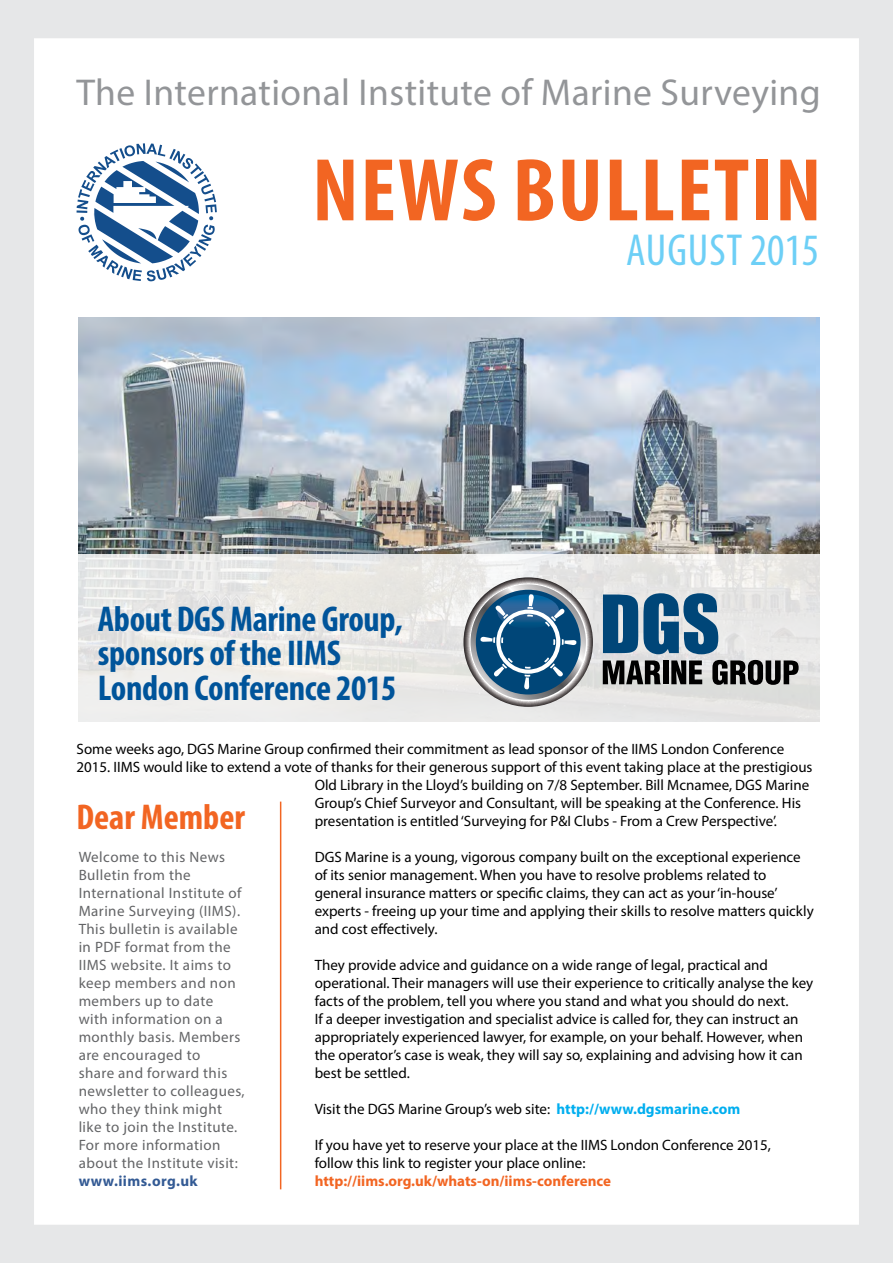
<style>
.page{position:relative;width:893px;height:1263px;background:#e6e7e8}
.page>*{position:absolute;margin:0;border:0;box-sizing:border-box;transform-origin:0 0}
.t1{font:700 condensed 90px "Myriad Pro";letter-spacing:.02em;color:#f26522}
.t2{font:condensed 45px "Myriad Pro";letter-spacing:.01em;color:#6dcff6}
.t3{font:37.5px "Myriad Pro";letter-spacing:.01em;color:#939598}
.t4{font:700 condensed 36px/34.5px "Myriad Pro";letter-spacing:-.01em;color:#00549a}
.t5{font:700 condensed 36px "Myriad Pro";color:#f26522}
.t6{font:15px/18px "Myriad Pro";color:#000}
.t7{font:15px/18px "Myriad Pro";letter-spacing:.03em;color:#636466}
.t8{font:700 15px "Myriad Pro";color:#f26522}
.t9{font:700 15px "Myriad Pro";letter-spacing:.03em;color:#335a94}
.s1{font-weight:700;color:#00aeef}
</style>
<div class="page">
<div style="left:34px;top:38px;width:825px;height:1187px;background:#fff"></div>
<img style="left:79px;top:318px;width:740px;height:236px">
<svg style="left:78px;top:554px;width:742px;height:168px;background:#e9e8e6"></svg>
<svg style="left:77px;top:143px;width:140px;height:138px"></svg>
<hr style="left:280px;top:801px;width:1px;height:388px;background:#f26522">
<svg style="left:603px;top:660px;width:58px;height:24px"></svg>
<div style="left:663px;top:660px;width:5px;height:24px;background:#000"></div>
<svg style="left:671px;top:660px;width:31px;height:24px"></svg>
<svg style="left:712px;top:660px;width:87px;height:25px;background:#565656"></svg>
<svg style="left:603px;top:593px;width:115px;height:61px;background:#407296"></svg>
<svg style="left:463px;top:577px;width:130px;height:130px;background:#728fa5"></svg>
<h3 class="t3" style="left:77px;top:69px;width:746px">The International Institute of Marine Surveying</h3>
<h1 class="t1" style="left:312px;top:134px;width:470px">News Bulletin</h1>
<h3 class="t4" style="left:98px;top:601px;width:306px">About DGS Marine Group, sponsors of the IIMS<br>London Conference 2015</h3>
<h2 class="t2" style="left:626px;top:223px;width:195px">AUGUST 2015</h2>
<p class="t6" style="left:77px;top:740px;width:709px">Some weeks ago, DGS Marine Group confirmed their commitment as lead sponsor of the IIMS London Conference</p>
<p class="t6" style="left:77px;top:758px;width:737px">2015. IIMS would like to extend a vote of thanks for their generous support of this event taking place at the prestigious</p>
<p class="t6" style="left:315px;top:776px;width:496px">Old Library in the Lloyd’s building on 7/8 September. Bill Mcnamee, DGS Marine</p>
<p class="t6" style="left:315px;top:794px;width:488px">Group’s Chief Surveyor and Consultant, will be speaking at the Conference. His</p>
<p class="t6" style="left:315px;top:812px;width:464px">presentation is entitled ‘Surveying for P&amp;I Clubs - From a Crew Perspective’.</p>
<p class="t6" style="left:315px;top:848px;width:501px">DGS Marine is a young, vigorous company built on the exceptional experience of its senior management. When you have to resolve problems related to general insurance matters or specific claims, they can act as your ‘in-house’ experts - freeing up your time and applying their skills to resolve matters quickly and cost effectively.</p>
<p class="t6" style="left:315px;top:956px;width:500px">They provide advice and guidance on a wide range of legal, practical and operational. Their managers will use their experience to critically analyse the key facts of the problem, tell you where you stand and what you should do next.<br>If a deeper investigation and specialist advice is called for, they can instruct an appropriately experienced lawyer, for example, on your behalf. However, when the operator’s case is weak, they will say so, explaining and advising how it can best be settled.</p>
<p class="t6" style="left:315px;top:1100px;width:427px">Visit the DGS Marine Group’s web site: <span class="s1">http://www.dgsmarine.com</span></p>
<p class="t6" style="left:315px;top:1136px;width:458px">If you have yet to reserve your place at the IIMS London Conference 2015, follow this link to register your place online:</p>
<p class="t8" style="left:315px;top:1171px;width:298px">http://iims.org.uk/whats-on/iims-conference</p>
<h3 class="t5" style="left:77px;top:794px;width:170px">Dear Member</h3>
<p class="t7" style="left:79px;top:848px;width:168px">Welcome to this News<br>Bulletin from the<br>International Institute of<br>Marine Surveying (IIMS).<br>This bulletin is available in PDF format from the<br>IIMS website. It aims to keep members and non members up to date with information on a monthly basis. Members are encouraged to<br>share and forward this newsletter to colleagues, who they think might like to join the Institute.<br>For more information about the Institute visit:</p>
<p class="t9" style="left:79px;top:1171px;width:121px">www.iims.org.uk</p>
</div>
